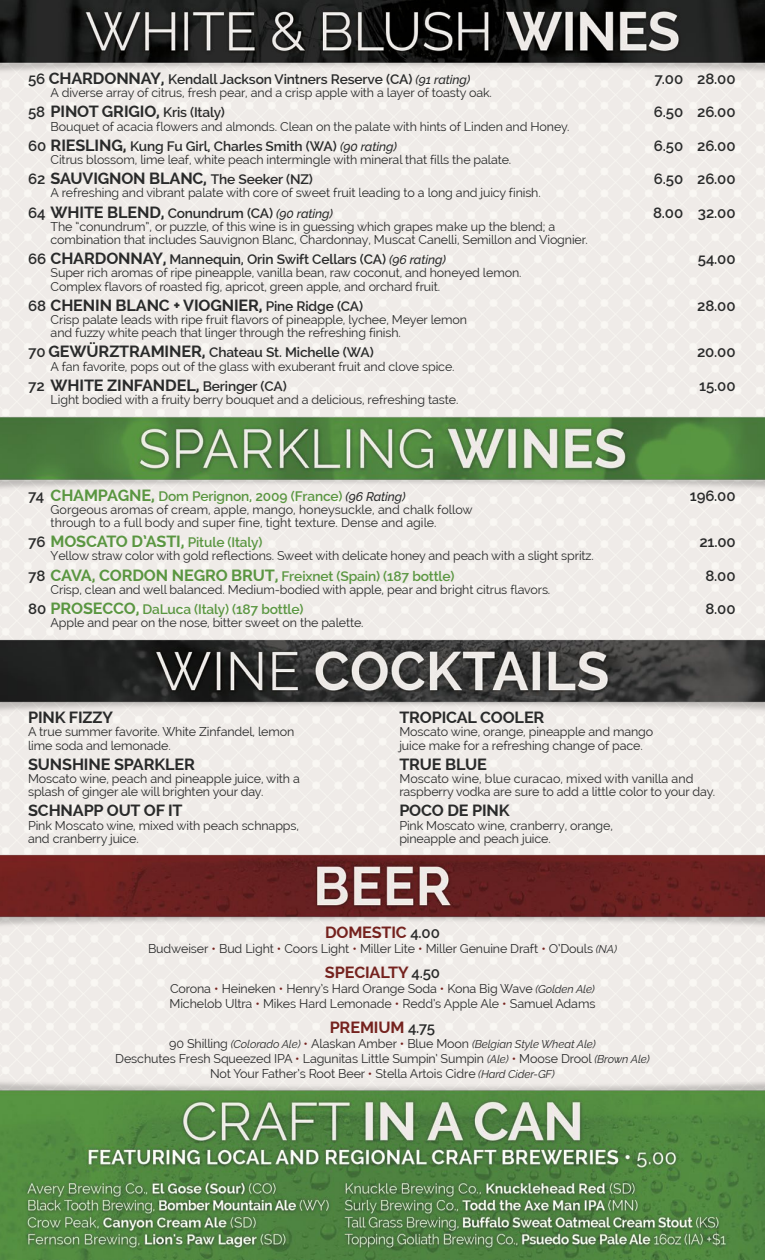
<style>
.page{position:relative;width:765px;height:1260px;background:#fff}
.page>*{position:absolute;margin:0;border:0;box-sizing:border-box;transform-origin:0 0}
.t1{font:700 16.25px "Raleway";letter-spacing:-.01em;color:#292a2a}
.t2{font:700 16.25px "Raleway";letter-spacing:-.01em;color:#75221e}
.t3{font:700 16.25px "Raleway";letter-spacing:-.015em;color:#5a9641}
.t4{font:600 15px "Raleway";letter-spacing:-.01em;color:#292a2a}
.t5{font:600 13.75px "Raleway";letter-spacing:-.01em;color:#292a2a}
.t6{font:600 13.75px "Raleway";letter-spacing:-.01em;color:#5a9641}
.t7{font:12.5px/13.1px "Raleway";letter-spacing:-.01em;color:#292a2a}
.t8{font:italic 11.25px "Raleway";letter-spacing:-.01em;color:#292a2a}
.s1{font-size:15px}
.s2{font-weight:700;font-size:16.25px}
.s3{font-weight:500;font-style:italic;font-size:12.5px}
.s4{font-weight:600;font-size:15px}
.s5{font-weight:600;font-size:13.75px}
.s6{font-size:15px;color:#292a2a}
.s7{font-weight:500;font-style:italic;font-size:12.5px;color:#292a2a}
.s8{font-weight:600;font-size:15px;color:#292a2a}
.s9{font-weight:500;color:#75221e}
.s10{font-style:italic;font-size:11.25px}
.s11{font-style:normal;font-size:12.5px}
.s12{font-weight:500;font-style:normal;font-size:12.5px;color:#75221e}
</style>
<div class="page">
<img style="left:0;top:0;width:765px;height:76px">
<img style="left:0;top:406px;width:765px;height:87px">
<img style="left:0;top:628px;width:765px;height:88px">
<img style="left:0;top:843px;width:765px;height:87px">
<img style="left:0;top:1076px;width:765px;height:184px">
<p class="t5" style="left:28px;top:71px;width:444px"><span class="s1">56</span> <span class="s2">CHARDONNAY,</span> Kendall Jackson Vintners Reserve (CA) <span class="s3">(91 rating)</span></p>
<p class="t4" style="left:655px;top:70px;width:83px">7.00 28.00</p>
<p class="t7" style="left:51px;top:86px;width:443px">A diverse array of citrus, fresh pear, and a crisp apple with a layer of toasty oak.</p>
<h1 class="t1" style="left:28px;top:102px;width:198px"><span class="s4">58</span> PINOT GRIGIO, <span class="s5">Kris (Italy)</span></h1>
<p class="t4" style="left:654px;top:103px;width:83px">6.50 26.00</p>
<p class="t7" style="left:51px;top:120px;width:520px">Bouquet of acacia flowers and almonds. Clean on the palate with hints of Linden and Honey.</p>
<p class="t5" style="left:28px;top:138px;width:370px"><span class="s1">60</span> <span class="s2">RIESLING,</span> Kung Fu Girl, Charles Smith (WA) <span class="s3">(90 rating)</span></p>
<p class="t4" style="left:654px;top:137px;width:83px">6.50 26.00</p>
<p class="t7" style="left:51px;top:153px;width:462px">Citrus blossom, lime leaf, white peach intermingle with mineral that fills the palate.</p>
<h1 class="t1" style="left:28px;top:169px;width:286px"><span class="s4">62</span> SAUVIGNON BLANC, <span class="s5">The Seeker (NZ)</span></h1>
<p class="t4" style="left:654px;top:170px;width:83px">6.50 26.00</p>
<p class="t7" style="left:51px;top:186px;width:492px">A refreshing and vibrant palate with core of sweet fruit leading to a long and juicy finish.</p>
<p class="t5" style="left:28px;top:205px;width:306px"><span class="s1">64</span> <span class="s2">WHITE BLEND,</span> Conundrum (CA) <span class="s3">(90 rating)</span></p>
<p class="t4" style="left:653px;top:204px;width:84px">8.00 32.00</p>
<p class="t7" style="left:51px;top:220px;width:539px">The “conundrum”, or puzzle, of this wine is in guessing which grapes make up the blend; a combination that includes Sauvignon Blanc, Chardonnay, Muscat Canelli, Semillon and Viognier.</p>
<p class="t5" style="left:28px;top:252px;width:419px"><span class="s1">66</span> <span class="s2">CHARDONNAY,</span> Mannequin, Orin Swift Cellars (CA) <span class="s3">(96 rating)</span></p>
<p class="t4" style="left:698px;top:250px;width:39px">54.00</p>
<p class="t7" style="left:51px;top:266px;width:472px">Super rich aromas of ripe pineapple, vanilla bean, raw coconut, and honeyed lemon.<br>Complex flavors of roasted fig, apricot, green apple, and orchard fruit.</p>
<h1 class="t1" style="left:28px;top:296px;width:337px"><span class="s4">68</span> CHENIN BLANC + VIOGNIER, <span class="s5">Pine Ridge (CA)</span></h1>
<p class="t4" style="left:697px;top:297px;width:40px">28.00</p>
<p class="t7" style="left:51px;top:313px;width:418px">Crisp palate leads with ripe fruit flavors of pineapple, lychee, Meyer lemon and fuzzy white peach that linger through the refreshing finish.</p>
<p class="t5" style="left:28px;top:345px;width:347px"><span class="s1">70</span> <span class="s2">GEWÜRZTRAMINER,</span> Chateau St. Michelle (WA)</p>
<p class="t4" style="left:697px;top:344px;width:40px">20.00</p>
<p class="t7" style="left:51px;top:360px;width:406px">A fan favorite, pops out of the glass with exuberant fruit and clove spice.</p>
<h1 class="t1" style="left:28px;top:376px;width:260px"><span class="s4">72</span> WHITE ZINFANDEL, <span class="s5">Beringer (CA)</span></h1>
<p class="t4" style="left:699px;top:377px;width:38px">15.00</p>
<p class="t7" style="left:51px;top:393px;width:409px">Light bodied with a fruity berry bouquet and a delicious, refreshing taste.</p>
<p class="t6" style="left:28px;top:488px;width:379px"><span class="s6">74</span> <span class="s2">CHAMPAGNE,</span> Dom Perignon, 2009 (France) <span class="s7">(96 Rating)</span></p>
<p class="t4" style="left:690px;top:487px;width:47px">196.00</p>
<p class="t7" style="left:51px;top:503px;width:424px">Gorgeous aromas of cream, apple, mango, honeysuckle, and chalk follow through to a full body and super fine, tight texture. Dense and agile.</p>
<h1 class="t3" style="left:28px;top:532px;width:236px"><span class="s8">76</span> MOSCATO D’ASTI, <span class="s5">Pitule (Italy)</span></h1>
<p class="t4" style="left:699px;top:533px;width:38px">21.00</p>
<p class="t7" style="left:51px;top:549px;width:545px">Yellow straw color with gold reflections. Sweet with delicate honey and peach with a slight spritz.</p>
<p class="t6" style="left:28px;top:568px;width:428px"><span class="s6">78</span> <span class="s2">CAVA, CORDON NEGRO BRUT,</span> Freixnet (Spain) (187 bottle)</p>
<p class="t4" style="left:705px;top:567px;width:32px">8.00</p>
<p class="t7" style="left:51px;top:583px;width:501px">Crisp, clean and well balanced. Medium-bodied with apple, pear and bright citrus flavors.</p>
<p class="t6" style="left:28px;top:601px;width:277px"><span class="s6">80</span> <span class="s2">PROSECCO,</span> DaLuca (Italy) (187 bottle)</p>
<p class="t4" style="left:705px;top:600px;width:32px">8.00</p>
<p class="t7" style="left:51px;top:616px;width:315px">Apple and pear on the nose, bitter sweet on the palette.</p>
<h1 class="t1" style="left:28px;top:708px;width:86px">PINK FIZZY</h1>
<p class="t7" style="left:28px;top:725px;width:268px">A true summer favorite. White Zinfandel, lemon lime soda and lemonade.</p>
<h1 class="t1" style="left:28px;top:755px;width:169px">SUNSHINE SPARKLER</h1>
<p class="t7" style="left:28px;top:772px;width:273px">Moscato wine, peach and pineapple juice, with a splash of ginger ale will brighten your day.</p>
<h1 class="t1" style="left:28px;top:802px;width:156px">SCHNAPP OUT OF IT</h1>
<p class="t7" style="left:28px;top:819px;width:272px">Pink Moscato wine, mixed with peach schnapps, and cranberry juice.</p>
<h1 class="t1" style="left:399px;top:708px;width:147px">TROPICAL COOLER</h1>
<p class="t7" style="left:399px;top:725px;width:255px">Moscato wine, orange, pineapple and mango juice make for a refreshing change of pace.</p>
<h1 class="t1" style="left:399px;top:755px;width:89px">TRUE BLUE</h1>
<p class="t7" style="left:399px;top:772px;width:317px">Moscato wine, blue curacao, mixed with vanilla and raspberry vodka are sure to add a little color to your day.</p>
<h1 class="t1" style="left:399px;top:802px;width:112px">POCO DE PINK</h1>
<p class="t7" style="left:399px;top:819px;width:215px">Pink Moscato wine, cranberry, orange, pineapple and peach juice.</p>
<h1 class="t2" style="left:325px;top:923px;width:116px">DOMESTIC <span class="s8">4.00</span></h1>
<p class="t7" style="left:148px;top:942px;width:470px">Budweiser <span class="s9">•</span> Bud Light <span class="s9">•</span> Coors Light <span class="s9">•</span> Miller Lite <span class="s9">•</span> Miller Genuine Draft <span class="s9">•</span> O’Douls <span class="s10">(NA)</span></p>
<h1 class="t2" style="left:325px;top:963px;width:117px">SPECIALTY <span class="s8">4.50</span></h1>
<p class="t7" style="left:170px;top:981px;width:427px;line-height:15px">Corona <span class="s9">•</span> Heineken <span class="s9">•</span> Henry’s Hard Orange Soda <span class="s9">•</span> Kona Big Wave <span class="s10">(Golden Ale)<br></span>Michelob Ultra <span class="s9">•</span> Mikes Hard Lemonade <span class="s9">•</span> Redd’s Apple Ale <span class="s9">•</span> Samuel Adams</p>
<h1 class="t2" style="left:330px;top:1018px;width:107px">PREMIUM <span class="s8">4.75</span></h1>
<p class="t8" style="left:169px;top:1038px;width:428px"><span class="s11">90 Shilling</span> (Colorado Ale) <span class="s12">•</span> <span class="s11">Alaskan Amber</span> <span class="s12">•</span> <span class="s11">Blue Moon</span> (Belgian Style Wheat Ale)</p>
<p class="t7" style="left:115px;top:1051px;width:536px;line-height:15px;text-align:center">Deschutes Fresh Squeezed IPA <span class="s9">•</span> Lagunitas Little Sumpin’ Sumpin <span class="s10">(Ale)</span> <span class="s9">•</span> Moose Drool <span class="s10">(Brown Ale)<br></span>Not Your Father’s Root Beer <span class="s9">•</span> Stella Artois Cidre <span class="s10">(Hard Cider-GF)</span></p>
</div>
